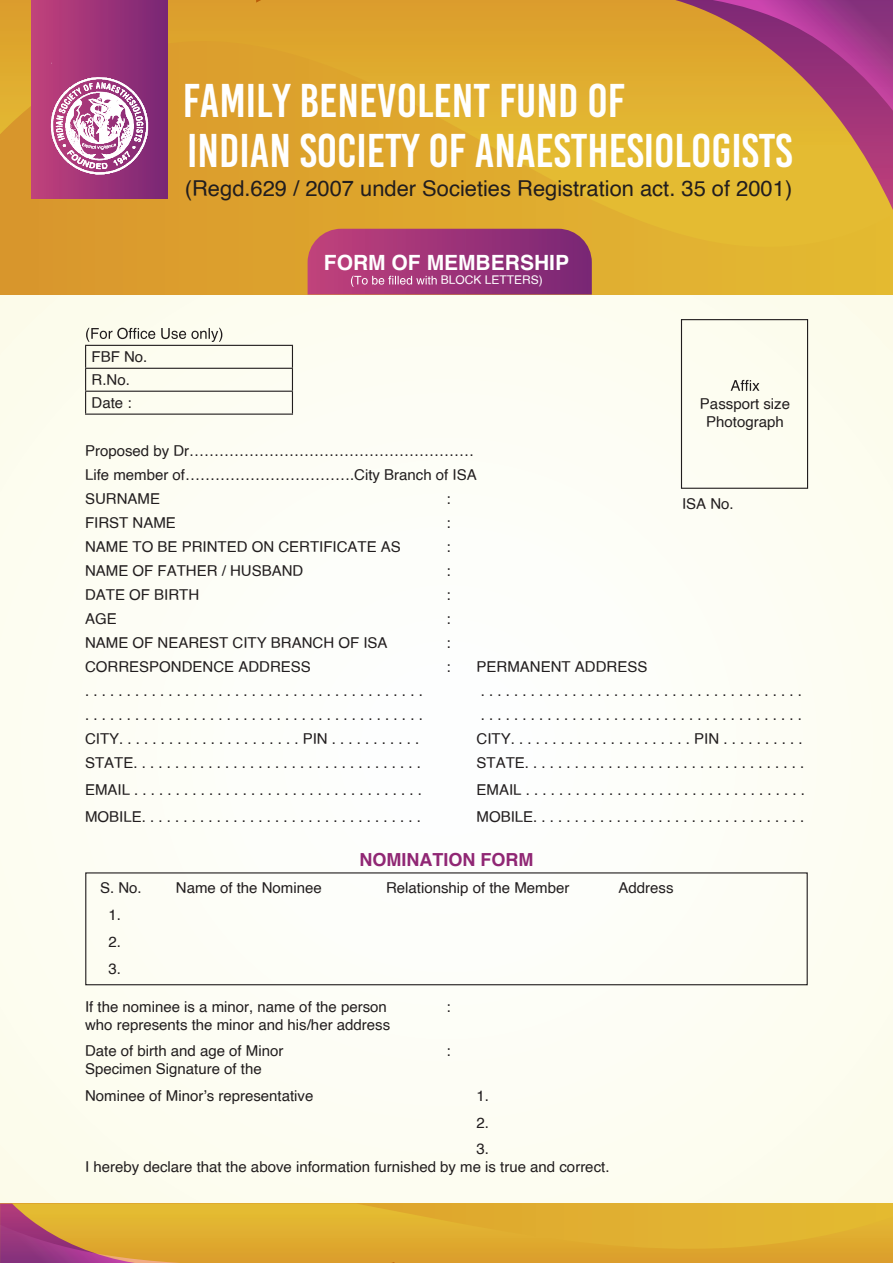
<style>
.page{position:relative;width:893px;height:1263px;background:#fff}
.page>*{position:absolute;margin:0;border:0;box-sizing:border-box;transform-origin:0 0}
.t1{font:47.1px/50.2px "Bebas Kai";color:#fff}
.t2{font:21.9px "Helvetica";color:#211d1e}
.t3{font:700 21px "Helvetica";color:#fff}
.t4{font:700 18px "Helvetica";color:#902774}
.t5{font:15px/26.5px "Helvetica";color:#211d1e}
.t6{font:12px "Helvetica";color:#fff}
</style>
<div class="page">
<div style="left:0;top:295px;width:893px;height:908px;background:#fdfdf5"></div>
<svg style="left:0;top:254px;width:893px;height:41px;background:#dea72e"></svg>
<svg style="left:0;top:0;width:893px;height:254px;background:#dea72e"></svg>
<svg style="left:256px;top:0;width:5px;height:3px"></svg>
<svg style="left:675px;top:0;width:218px;height:210px;background:#dba839"></svg>
<svg style="left:713px;top:0;width:180px;height:111px;background:#b35d67"></svg>
<svg style="left:308px;top:229px;width:284px;height:66px;background:#a03977"></svg>
<hr style="left:85px;top:345px;width:208px;height:1px;background:#211d1e">
<hr style="left:85px;top:368px;width:208px;height:1px;background:#211d1e">
<hr style="left:85px;top:391px;width:208px;height:1px;background:#211d1e">
<svg style="left:85px;top:328px;width:137px;height:86px"></svg>
<svg style="left:292px;top:346px;width:1px;height:68px"></svg>
<hr style="left:85px;top:414px;width:208px;height:1px;background:#211d1e">
<svg style="left:731px;top:380px;width:28px;height:11px"></svg>
<div style="left:681px;top:319px;width:127px;height:170px;border:1px solid #211d1e"></div>
<div style="left:85px;top:872px;width:723px;height:113px;border:1px solid #211d1e"></div>
<div style="left:32px;top:0;width:135px;height:199px;background:linear-gradient(to right,#c1417b,#7a2676)"></div>
<svg style="left:112px;top:63px;width:36px;height:111px"></svg>
<img style="left:51px;top:63px;width:61px;height:111px">
<svg style="left:180px;top:1203px;width:713px;height:60px;background:#dfac2f"></svg>
<svg style="left:0;top:1203px;width:180px;height:60px;background:#cb894b"></svg>
<h1 class="t1" style="left:183px;top:75px;width:611px">FAMILY BENEVOLENT FUND OF<br>INDIAN SOCIETY OF ANAESTHESIOLOGISTS</h1>
<h2 class="t2" style="left:185px;top:171px;width:609px">(Regd.629 / 2007 under Societies Registration act. 35 of 2001)</h2>
<p class="t5" style="left:92px;top:346px;width:57px;line-height:23px">FBF No.<br>R.No.<br>Date :</p>
<h3 class="t3" style="left:324px;top:249px;width:247px">FORM OF MEMBERSHIP</h3>
<p class="t6" style="left:441px;top:271px;width:104px">BLOCK LETTERS)</p>
<p class="t5" style="left:85px;top:439px;width:393px;line-height:24px">Proposed by Dr…………………………………………………<br>Life member of…………………………….City Branch of ISA<br>SURNAME</p>
<p class="t5" style="left:447px;top:486px;width:6px">:</p>
<p class="t5" style="left:700px;top:395px;width:92px;line-height:18px;text-align:center">Passport size<br>Photograph</p>
<p class="t5" style="left:682px;top:490px;width:53px">ISA No.</p>
<p class="t5" style="left:85px;top:510px;width:92px">FIRST NAME</p>
<p class="t5" style="left:447px;top:510px;width:6px">:</p>
<p class="t5" style="left:85px;top:534px;width:317px">NAME TO BE PRINTED ON CERTIFICATE AS</p>
<p class="t5" style="left:447px;top:534px;width:6px">:</p>
<p class="t5" style="left:85px;top:558px;width:220px">NAME OF FATHER / HUSBAND</p>
<p class="t5" style="left:447px;top:558px;width:6px">:</p>
<p class="t5" style="left:85px;top:582px;width:116px">DATE OF BIRTH</p>
<p class="t5" style="left:447px;top:582px;width:6px">:</p>
<p class="t5" style="left:85px;top:606px;width:33px">AGE</p>
<p class="t5" style="left:447px;top:606px;width:6px">:</p>
<p class="t5" style="left:85px;top:630px;width:304px">NAME OF NEAREST CITY BRANCH OF ISA</p>
<p class="t5" style="left:447px;top:630px;width:6px">:</p>
<p class="t5" style="left:85px;top:654px;width:227px">CORRESPONDENCE ADDRESS</p>
<p class="t5" style="left:447px;top:654px;width:6px">:</p>
<p class="t5" style="left:477px;top:654px;width:172px">PERMANENT ADDRESS</p>
<p class="t5" style="left:85px;top:678px;width:339px">. . . . . . . . . . . . . . . . . . . . . . . . . . . . . . . . . . . . . . . . .</p>
<p class="t5" style="left:481px;top:678px;width:323px">. . . . . . . . . . . . . . . . . . . . . . . . . . . . . . . . . . . . . . .</p>
<p class="t5" style="left:85px;top:702px;width:339px">. . . . . . . . . . . . . . . . . . . . . . . . . . . . . . . . . . . . . . . . .</p>
<p class="t5" style="left:481px;top:702px;width:323px">. . . . . . . . . . . . . . . . . . . . . . . . . . . . . . . . . . . . . . .</p>
<p class="t5" style="left:85px;top:726px;width:336px">CITY. . . . . . . . . . . . . . . . . . . . . . PIN . . . . . . . . . . .</p>
<p class="t5" style="left:477px;top:726px;width:328px">CITY. . . . . . . . . . . . . . . . . . . . . . PIN . . . . . . . . . .</p>
<p class="t5" style="left:85px;top:750px;width:338px">STATE. . . . . . . . . . . . . . . . . . . . . . . . . . . . . . . . . . .</p>
<p class="t5" style="left:477px;top:750px;width:329px">STATE. . . . . . . . . . . . . . . . . . . . . . . . . . . . . . . . . .</p>
<p class="t5" style="left:85px;top:777px;width:338px">EMAIL . . . . . . . . . . . . . . . . . . . . . . . . . . . . . . . . . . .</p>
<p class="t5" style="left:477px;top:777px;width:330px">EMAIL . . . . . . . . . . . . . . . . . . . . . . . . . . . . . . . . . .</p>
<p class="t5" style="left:85px;top:804px;width:338px">MOBILE. . . . . . . . . . . . . . . . . . . . . . . . . . . . . . . . . .</p>
<p class="t5" style="left:477px;top:804px;width:329px">MOBILE. . . . . . . . . . . . . . . . . . . . . . . . . . . . . . . . .</p>
<p class="t4" style="left:359px;top:848px;width:175px">NOMINATION FORM</p>
<p class="t5" style="left:100px;top:875px;width:43px">S. No.</p>
<p class="t5" style="left:176px;top:875px;width:147px">Name of the Nominee</p>
<p class="t5" style="left:386px;top:875px;width:185px">Relationship of the Member</p>
<p class="t5" style="left:619px;top:875px;width:57px">Address</p>
<p class="t5" style="left:108px;top:901px;width:14px;line-height:27px;text-align:justify">1.<br>2.<br>3.</p>
<p class="t5" style="left:85px;top:994px;width:303px">If the nominee is a minor, name of the person</p>
<p class="t5" style="left:447px;top:994px;width:6px">:</p>
<p class="t5" style="left:85px;top:1012px;width:307px">who represents the minor and his/her address<br>Date of birth and age of Minor</p>
<p class="t5" style="left:447px;top:1038px;width:6px">:</p>
<p class="t5" style="left:85px;top:1056px;width:230px">Specimen Signature of the<br>Nominee of Minor’s representative</p>
<p class="t5" style="left:477px;top:1083px;width:14px;text-align:justify">1.<br>2.<br>3.</p>
<p class="t5" style="left:85px;top:1154px;width:526px">I hereby declare that the above information furnished by me is true and correct.</p>
</div>
